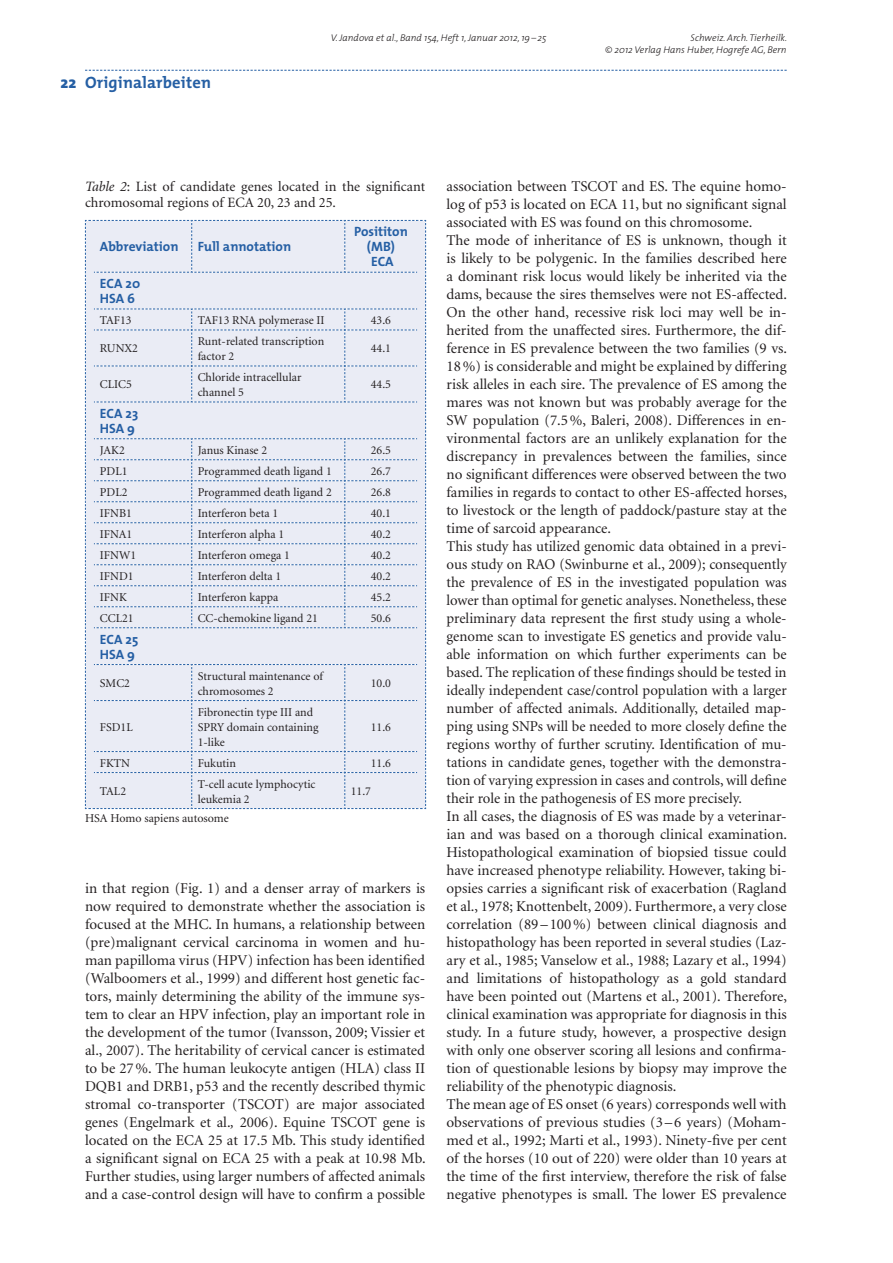
<style>
.page{position:relative;width:893px;height:1263px;background:#fff}
.page>*{position:absolute;margin:0;border:0;box-sizing:border-box;transform-origin:0 0}
.t1{font:700 16.5px "The Mix";letter-spacing:.01em;color:#255fa4}
.t2{font:15px/18px "Minion";color:#231f20;text-align:justify}
.t3{font:14.25px/16.5px "Minion";color:#231f20}
.t4{font:700 13.5px/15px "The Mix";color:#255fa4}
.t5{font:12px/15px "Minion";color:#231f20}
.t6{font:italic 300 9.75px/12px "The Mix";color:#231f20;text-align:right}
.s1{font-weight:800}
.s2{font-style:italic}
</style>
<div class="page">
<svg style="left:85px;top:70px;width:702px;height:1px"></svg>
<div style="left:85px;top:220px;width:341px;height:589px;background:#eaecf5"></div>
<p class="t1" style="left:61px;top:76px;width:152px"><span class="s1">22</span> Originalarbeiten</p>
<p class="t6" style="left:331px;top:33px;width:217px">V. Jandova et al., Band 154, Heft 1, Januar 2012, 19 – 25</p>
<p class="t6" style="left:605px;top:33px;width:183px">Schweiz. Arch. Tierheilk.<br>© 2012 Verlag Hans Huber, Hogrefe AG, Bern</p>
<p class="t3" style="left:85px;top:179px;width:342px"><span class="s2">Table 2</span>: List of candidate genes located in the significant chromosomal regions of ECA 20, 23 and 25.</p>
<p class="t4" style="left:100px;top:240px;width:80px">Abbreviation</p>
<p class="t4" style="left:198px;top:240px;width:95px">Full annotation</p>
<p class="t4" style="left:354px;top:225px;width:55px;text-align:center">Posititon (MB)<br>ECA</p>
<p class="t4" style="left:100px;top:277px;width:42px">ECA 20<br>HSA 6</p>
<p class="t5" style="left:100px;top:314px;width:33px">TAF13</p>
<p class="t5" style="left:198px;top:314px;width:128px">TAF13 RNA polymerase II</p>
<p class="t5" style="left:371px;top:314px;width:22px">43.6</p>
<p class="t5" style="left:100px;top:342px;width:40px">RUNX2</p>
<p class="t5" style="left:198px;top:335px;width:128px">Runt-related transcription factor 2</p>
<p class="t5" style="left:371px;top:342px;width:22px">44.1</p>
<p class="t5" style="left:100px;top:378px;width:33px">CLIC5</p>
<p class="t5" style="left:198px;top:371px;width:105px">Chloride intracellular channel 5</p>
<p class="t5" style="left:371px;top:378px;width:22px">44.5</p>
<p class="t4" style="left:100px;top:407px;width:40px">ECA 23<br>HSA 9</p>
<p class="t5" style="left:100px;top:443px;width:26px">JAK2</p>
<p class="t5" style="left:198px;top:443px;width:71px">Janus Kinase 2</p>
<p class="t5" style="left:371px;top:443px;width:22px">26.5</p>
<p class="t5" style="left:100px;top:464px;width:29px">PDL1</p>
<p class="t5" style="left:198px;top:464px;width:136px">Programmed death ligand 1</p>
<p class="t5" style="left:371px;top:464px;width:22px">26.7</p>
<p class="t5" style="left:100px;top:485px;width:29px">PDL2</p>
<p class="t5" style="left:198px;top:485px;width:136px">Programmed death ligand 2</p>
<p class="t5" style="left:371px;top:485px;width:22px">26.8</p>
<p class="t5" style="left:100px;top:506px;width:33px">IFNB1</p>
<p class="t5" style="left:198px;top:506px;width:82px">Interferon beta 1</p>
<p class="t5" style="left:371px;top:506px;width:22px">40.1</p>
<p class="t5" style="left:100px;top:527px;width:34px">IFNA1</p>
<p class="t5" style="left:198px;top:527px;width:88px">Interferon alpha 1</p>
<p class="t5" style="left:371px;top:527px;width:22px">40.2</p>
<p class="t5" style="left:100px;top:548px;width:38px">IFNW1</p>
<p class="t5" style="left:198px;top:548px;width:94px">Interferon omega 1</p>
<p class="t5" style="left:371px;top:548px;width:22px">40.2</p>
<p class="t5" style="left:100px;top:569px;width:35px">IFND1</p>
<p class="t5" style="left:198px;top:569px;width:85px">Interferon delta 1</p>
<p class="t5" style="left:371px;top:569px;width:22px">40.2</p>
<p class="t5" style="left:100px;top:590px;width:28px">IFNK</p>
<p class="t5" style="left:198px;top:590px;width:82px">Interferon kappa</p>
<p class="t5" style="left:371px;top:590px;width:22px">45.2</p>
<p class="t5" style="left:100px;top:611px;width:35px">CCL21</p>
<p class="t5" style="left:198px;top:611px;width:122px">CC-chemokine ligand 21</p>
<p class="t5" style="left:371px;top:611px;width:22px">50.6</p>
<p class="t4" style="left:100px;top:633px;width:40px">ECA 25<br>HSA 9</p>
<p class="t5" style="left:100px;top:677px;width:32px">SMC2</p>
<p class="t5" style="left:198px;top:669px;width:127px">Structural maintenance of chromosomes 2</p>
<p class="t5" style="left:371px;top:677px;width:22px">10.0</p>
<p class="t5" style="left:100px;top:720px;width:34px">FSD1L</p>
<p class="t5" style="left:198px;top:705px;width:122px">Fibronectin type III and<br>SPRY domain containing<br>1-like</p>
<p class="t5" style="left:371px;top:720px;width:22px">11.6</p>
<p class="t5" style="left:100px;top:756px;width:32px">FKTN</p>
<p class="t5" style="left:198px;top:756px;width:40px">Fukutin</p>
<p class="t5" style="left:371px;top:756px;width:22px">11.6</p>
<p class="t5" style="left:100px;top:785px;width:28px">TAL2</p>
<p class="t5" style="left:198px;top:777px;width:119px">T-cell acute lymphocytic leukemia 2</p>
<p class="t5" style="left:351px;top:785px;width:22px">11.7</p>
<p class="t5" style="left:85px;top:812px;width:145px">HSA Homo sapiens autosome</p>
<p class="t2" style="left:85px;top:881px;width:342px">in that region (Fig. 1) and a denser array of markers is now required to demonstrate whether the association is focused at the MHC. In humans, a relationship between (pre)malignant cervical carcinoma in women and hu&shy;man papilloma virus (HPV) infection has been identified (Walboomers et al., 1999) and different host genetic fac&shy;tors, mainly determining the ability of the immune sys&shy;tem to clear an HPV infection, play an important role in the development of the tumor (Ivansson, 2009; Vissier et al., 2007). The heritability of cervical cancer is estimated to be 27 %. The human leukocyte antigen (HLA) class II DQB1 and DRB1, p53 and the recently described thymic stromal co-transporter (TSCOT) are major associated genes (Engelmark et al.<span class="s2">,</span> 2006). Equine TSCOT gene is located on the ECA 25 at 17.5 Mb. This study identified a significant signal on ECA 25 with a peak at 10.98 Mb.<br>Further studies, using larger numbers of affected animals and a case-control design will have to confirm a possible</p>
<p class="t2" style="left:446px;top:179px;width:342px;text-align:left">association between TSCOT and ES. The equine homo&shy;log of p53 is located on ECA 11, but no significant signal associated with ES was found on this chromosome.<br>The mode of inheritance of ES is unknown, though it is likely to be polygenic. In the families described here a dominant risk locus would likely be inherited via the dams, because the sires themselves were not ES-affected.<br>On the other hand, recessive risk loci may well be in&shy;herited from the unaffected sires. Furthermore, the dif&shy;ference in ES prevalence between the two families (9 vs.<br>18 %) is considerable and might be explained by differing risk alleles in each sire. The prevalence of ES among the mares was not known but was probably average for the SW population (7.5 %, Baleri, 2008). Differences in en&shy;vironmental factors are an unlikely explanation for the discrepancy in prevalences between the families, since no significant differences were observed between the two families in regards to contact to other ES-affected horses, to livestock or the length of paddock/pasture stay at the time of sarcoid appearance.<br>This study has utilized genomic data obtained in a previ&shy;ous study on RAO (Swinburne et al., 2009); consequently the prevalence of ES in the investigated population was lower than optimal for genetic analyses. Nonetheless, these preliminary data represent the first study using a whole&shy;genome scan to investigate ES genetics and provide valu&shy;able information on which further experiments can be based. The replication of these findings should be tested in ideally independent case/control population with a larger number of affected animals. Additionally, detailed map&shy;ping using SNPs will be needed to more closely define the regions worthy of further scrutiny. Identification of mu&shy;tations in candidate genes, together with the demonstra&shy;tion of varying expression in cases and controls, will define their role in the pathogenesis of ES more precisely.<br>In all cases, the diagnosis of ES was made by a veterinar&shy;ian and was based on a thorough clinical examination.<br>Histopathological examination of biopsied tissue could have increased phenotype reliability. However, taking bi&shy;opsies carries a significant risk of exacerbation (Ragland et al., 1978; Knottenbelt, 2009). Furthermore, a very close correlation (89 – 100 %) between clinical diagnosis and histopathology has been reported in several studies (Laz&shy;ary et al., 1985; Vanselow et al., 1988; Lazary et al., 1994) and limitations of histopathology as a gold standard have been pointed out (Martens et al., 2001). Therefore, clinical examination was appropriate for diagnosis in this study. In a future study, however, a prospective design with only one observer scoring all lesions and confirma&shy;tion of questionable lesions by biopsy may improve the reliability of the phenotypic diagnosis.<br>The mean age of ES onset (6 years) corresponds well with observations of previous studies (3 – 6 years) (Moham&shy;med et al., 1992; Marti et al., 1993). Ninety-five per cent of the horses (10 out of 220) were older than 10 years at the time of the first interview, therefore the risk of false negative phenotypes is small. The lower ES prevalence</p>
</div>
